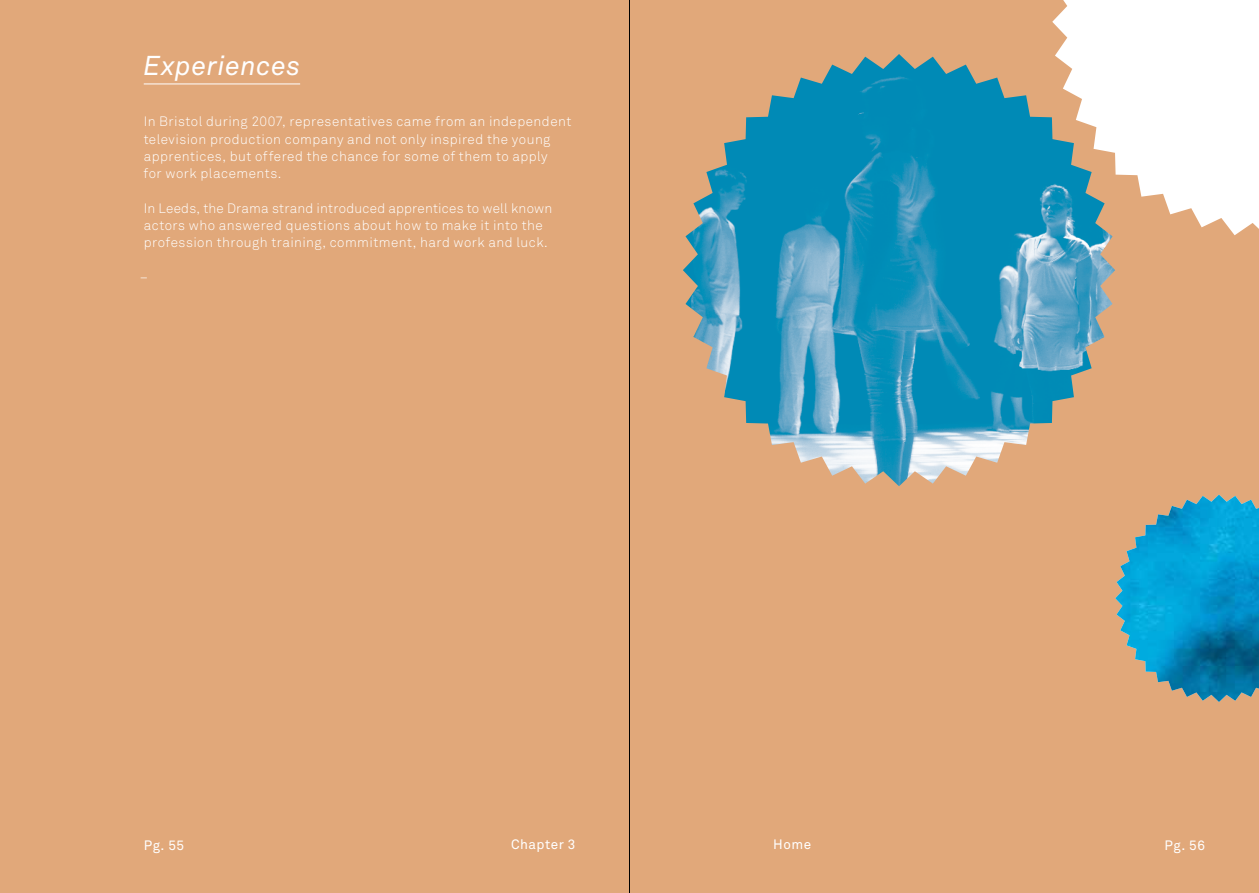
<style>
.page{position:relative;width:1259px;height:893px;background:#e1a87a}
.page>*{position:absolute;margin:0;border:0;box-sizing:border-box;transform-origin:0 0}
.t1{font:italic 27px "Akkurat";letter-spacing:.02em;color:#fff}
.t2{font:300 13.5px/17.2px "Akkurat";letter-spacing:.03em;color:#fff}
.t3{font:13.5px "Akkurat";letter-spacing:.035em;color:#fff}
</style>
<div class="page">
<hr style="left:144px;top:84px;width:156px;height:1px;background:#fff">
<img style="left:683px;top:54px;width:432px;height:432px">
<svg style="left:1052px;top:0;width:207px;height:235px;fill:#fff"></svg>
<img style="left:1115px;top:495px;width:144px;height:207px">
<hr style="left:629px;top:0;width:1px;height:893px;background:#000">
<h1 class="t1" style="left:144px;top:48px;width:158px">Experiences</h1>
<p class="t2" style="left:144px;top:113px;width:429px">In Bristol during 2007, representatives came from an independent television production company and not only inspired the young apprentices, but offered the chance for some of them to apply<br>for work placements.</p>
<p class="t2" style="left:144px;top:199px;width:410px">In Leeds, the Drama strand introduced apprentices to well known actors who answered questions about how to make it into the profession through training, commitment, hard work and luck.</p>
<p class="t2" style="left:140px;top:268px;width:10px">–</p>
<p class="t3" style="left:144px;top:836px;width:42px">Pg. 55</p>
<p class="t3" style="left:511px;top:836px;width:66px">Chapter 3</p>
<p class="t3" style="left:773px;top:836px;width:40px">Home</p>
<p class="t3" style="left:1164px;top:837px;width:42px">Pg. 56</p>
</div>
